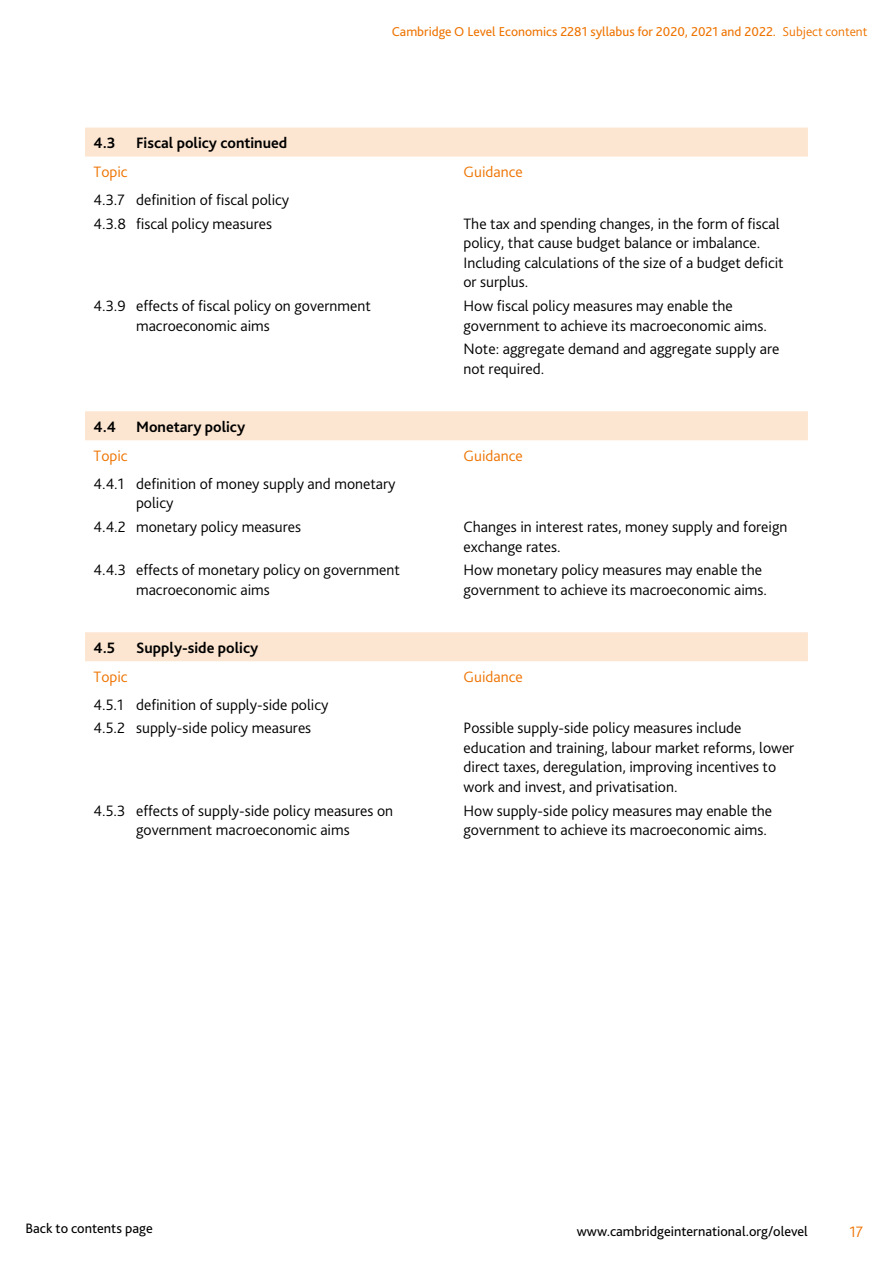
<style>
.page{position:relative;width:893px;height:1263px;background:#fff}
.page>*{position:absolute;margin:0;border:0;box-sizing:border-box;transform-origin:0 0}
.t1{font:300 15.75px/19.5px "Bliss Pro";color:#000}
.t2{font:700 15.75px "Bliss Pro";color:#000}
.t3{font:300 15.75px "Bliss Pro";color:#ee7402}
.t4{font:14.25px "Bliss Pro";color:#000}
.t5{font:13.5px "Bliss Pro";color:#ee7402}
.s1{font-weight:300}
</style>
<div class="page">
<svg style="left:85px;top:128px;width:723px;height:533px"></svg>
<p class="t5" style="left:392px;top:23px;width:477px">Cambridge O Level Economics 2281 syllabus for 2020, 2021 and 2022. <span class="s1">Subject content</span></p>
<p class="t2" style="left:94px;top:133px;width:24px">4.3</p>
<p class="t2" style="left:136px;top:133px;width:153px">Fiscal policy continued</p>
<p class="t3" style="left:94px;top:162px;width:36px">Topic</p>
<p class="t1" style="left:94px;top:188px;width:197px;line-height:23.7px">4.3.7 definition of fiscal policy<br>4.3.8 fiscal policy measures</p>
<p class="t1" style="left:136px;top:296px;width:236px;text-indent:-43px">4.3.9 effects of fiscal policy on government macroeconomic aims</p>
<p class="t3" style="left:463px;top:162px;width:61px">Guidance</p>
<p class="t1" style="left:463px;top:214px;width:322px">The tax and spending changes, in the form of fiscal policy, that cause budget balance or imbalance.<br>Including calculations of the size of a budget deficit or surplus.</p>
<p class="t1" style="left:463px;top:296px;width:305px">How fiscal policy measures may enable the government to achieve its macroeconomic aims.</p>
<p class="t1" style="left:463px;top:339px;width:317px">Note: aggregate demand and aggregate supply are not required.</p>
<p class="t2" style="left:94px;top:417px;width:24px">4.4</p>
<p class="t2" style="left:136px;top:417px;width:111px">Monetary policy</p>
<p class="t3" style="left:94px;top:446px;width:36px">Topic</p>
<p class="t1" style="left:136px;top:474px;width:261px;text-indent:-43px">4.4.1 definition of money supply and monetary policy</p>
<p class="t1" style="left:94px;top:517px;width:209px">4.4.2 monetary policy measures</p>
<p class="t1" style="left:136px;top:560px;width:265px;text-indent:-43px">4.4.3 effects of monetary policy on government macroeconomic aims</p>
<p class="t2" style="left:94px;top:638px;width:23px">4.5</p>
<p class="t2" style="left:136px;top:638px;width:124px">Supply-side policy</p>
<p class="t3" style="left:94px;top:667px;width:36px">Topic</p>
<p class="t1" style="left:94px;top:693px;width:236px;line-height:23.7px">4.5.1 definition of supply-side policy<br>4.5.2 supply-side policy measures</p>
<p class="t1" style="left:94px;top:801px;width:301px;text-align:center">4.5.3 effects of supply-side policy measures on government macroeconomic aims</p>
<p class="t3" style="left:463px;top:446px;width:61px">Guidance</p>
<p class="t1" style="left:463px;top:517px;width:325px">Changes in interest rates, money supply and foreign exchange rates.</p>
<p class="t1" style="left:463px;top:560px;width:305px">How monetary policy measures may enable the government to achieve its macroeconomic aims.</p>
<p class="t3" style="left:463px;top:667px;width:61px">Guidance</p>
<p class="t1" style="left:463px;top:718px;width:332px">Possible supply-side policy measures include education and training, labour market reforms, lower direct taxes, deregulation, improving incentives to work and invest, and privatisation.</p>
<p class="t1" style="left:463px;top:801px;width:310px">How supply-side policy measures may enable the government to achieve its macroeconomic aims.</p>
<p class="t4" style="left:26px;top:1219px;width:129px">Back to contents page</p>
<p class="t4" style="left:577px;top:1222px;width:233px">www.cambridgeinternational.org/olevel</p>
<p class="t3" style="left:849px;top:1222px;width:15px">17</p>
</div>
